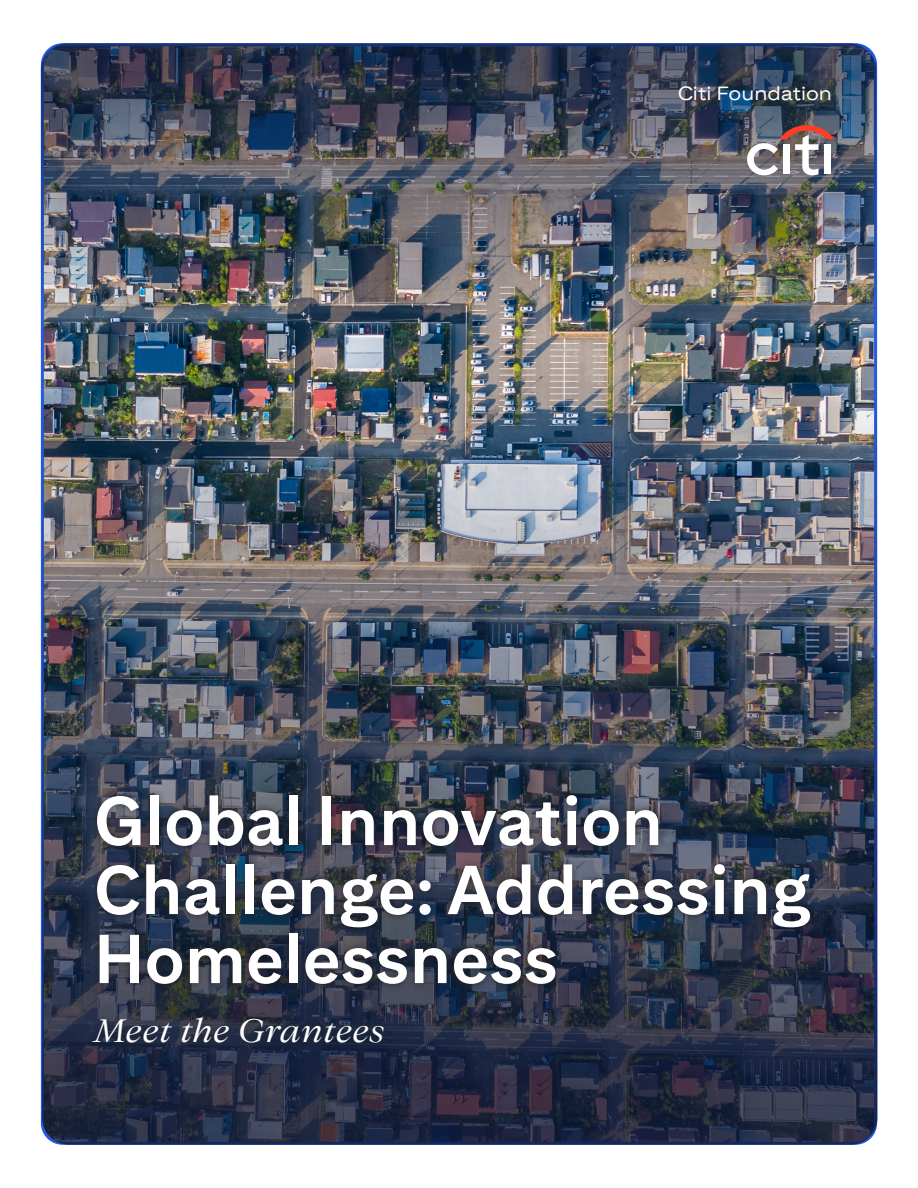
<style>
.page{position:relative;width:918px;height:1188px;background:#fff}
.page>*{position:absolute;margin:0;border:0;box-sizing:border-box;transform-origin:0 0}
.t1{font:700 69px/69px "Citi Sans Text";color:#fff}
.t2{font:italic 32.4px "Citi Serif Display";color:#fff}
.t3{font:19.2px "Citi Sans Display";color:#fff}
</style>
<div class="page">
<img style="left:45px;top:47px;width:828px;height:1094px">
<img style="left:42px;top:376px;width:835px;height:769px;border-radius:27px">
<img style="left:41px;top:43px;width:835px;height:272px;border-radius:27px">
<svg style="left:747px;top:125px;width:88px;height:50px"></svg>
<div style="left:86px;top:1010px;width:306px;height:41px;background:#231f20;opacity:.75"></div>
<div style="left:89px;top:787px;width:729px;height:205px;background:#231f20;opacity:.75"></div>
<p class="t3" style="left:677px;top:82px;width:156px">Citi Foundation</p>
<p class="t1" style="left:94px;top:785px;width:718px">Global Innovation<br>Challenge: Addressing<br>Homelessness</p>
<p class="t2" style="left:94px;top:1011px;width:293px">Meet the Grantees</p>
</div>
